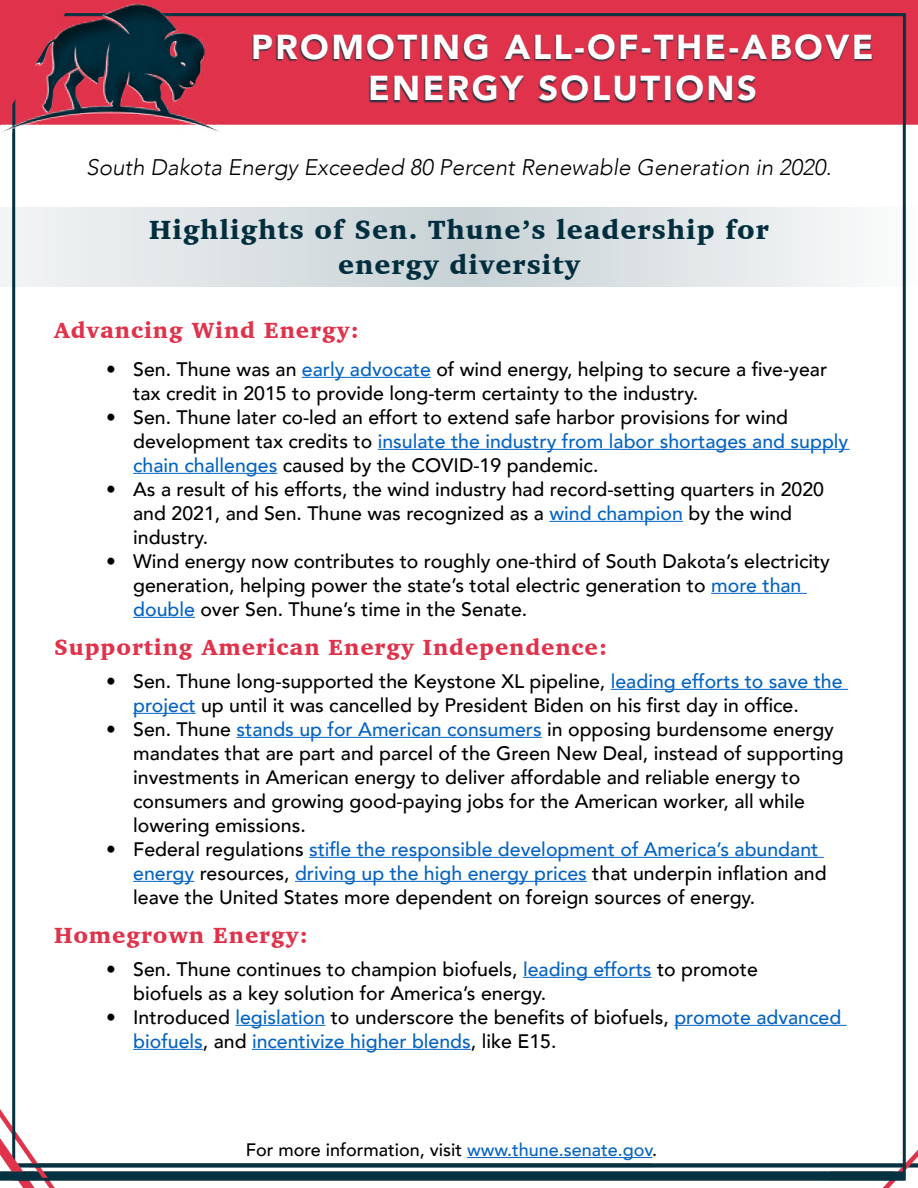
<style>
.page{position:relative;width:918px;height:1188px;background:#fff}
.page>*{position:absolute;margin:0;border:0;box-sizing:border-box;transform-origin:0 0}
.t1{font:900 34.5px/41.4px "Avenir";letter-spacing:.07em;color:#fff;text-align:center}
.t2{font:900 27px/34.5px "Charter";letter-spacing:.04em;color:#012e3e;text-align:center}
.t3{font:900 22.5px "Charter";letter-spacing:.04em;color:#e0324a}
.t4{font:italic 300 22.5px "Avenir";color:#000}
.t5{font:500 19.5px/24px "Avenir";color:#000}
.t6{font:500 18px "Avenir";color:#000}
.s1{color:#0563c1}
</style>
<div class="page">
<img style="left:0;top:0;width:918px;height:1188px">
<hr style="left:302px;top:377px;width:129px;height:1px;background:#0563c1">
<hr style="left:378px;top:449px;width:472px;height:1px;background:#0563c1">
<hr style="left:133px;top:473px;width:144px;height:1px;background:#0563c1">
<hr style="left:549px;top:521px;width:134px;height:1px;background:#0563c1">
<hr style="left:711px;top:593px;width:96px;height:1px;background:#0563c1">
<hr style="left:133px;top:617px;width:62px;height:1px;background:#0563c1">
<hr style="left:611px;top:689px;width:237px;height:1px;background:#0563c1">
<hr style="left:133px;top:713px;width:63px;height:1px;background:#0563c1">
<hr style="left:237px;top:737px;width:305px;height:1px;background:#0563c1">
<hr style="left:309px;top:857px;width:515px;height:1px;background:#0563c1">
<hr style="left:133px;top:881px;width:61px;height:1px;background:#0563c1">
<hr style="left:295px;top:881px;width:292px;height:1px;background:#0563c1">
<hr style="left:523px;top:977px;width:129px;height:1px;background:#0563c1">
<hr style="left:235px;top:1025px;width:90px;height:1px;background:#0563c1">
<hr style="left:674px;top:1025px;width:173px;height:1px;background:#0563c1">
<hr style="left:133px;top:1049px;width:70px;height:1px;background:#0563c1">
<hr style="left:252px;top:1049px;width:219px;height:1px;background:#0563c1">
<svg style="left:0;top:207px;width:918px;height:79px"></svg>
<svg style="left:0;top:0;width:73px;height:126px;background:#bb364c"></svg>
<div style="left:263px;top:32px;width:568px;height:72px;background:#e0324a"></div>
<div style="left:252px;top:34px;width:620px;height:69px;background:#003241;opacity:.83"></div>
<hr style="left:467px;top:1157px;width:185px;height:1px;background:#0563c1">
<h1 class="t1" style="left:251px;top:25px;width:624px">PROMOTING ALL-OF-THE-ABOVE<br>ENERGY SOLUTIONS</h1>
<p class="t4" style="left:86px;top:154px;width:747px">South Dakota Energy Exceeded 80 Percent Renewable Generation in 2020.</p>
<h2 class="t2" style="left:149px;top:212px;width:621px">Highlights of Sen. Thune’s leadership for energy diversity</h2>
<p class="t3" style="left:54px;top:317px;width:307px">Advancing Wind Energy:</p>
<p class="t5" style="left:133px;top:356px;width:696px;text-indent:-27px">• Sen. Thune was an <span class="s1">early advocate</span> of wind energy, helping to secure a five-year tax credit in 2015 to provide long-term certainty to the industry.</p>
<p class="t5" style="left:133px;top:404px;width:717px;text-indent:-27px">• Sen. Thune later co-led an effort to extend safe harbor provisions for wind development tax credits to <span class="s1">insulate the industry from labor shortages and supply chain challenges</span> caused by the COVID-19 pandemic.</p>
<p class="t5" style="left:133px;top:476px;width:692px;text-indent:-27px">• As a result of his efforts, the wind industry had record-setting quarters in 2020 and 2021, and Sen. Thune was recognized as a <span class="s1">wind champion</span> by the wind industry.</p>
<p class="t5" style="left:133px;top:548px;width:698px;text-indent:-27px">• Wind energy now contributes to roughly one-third of South Dakota’s electricity generation, helping power the state’s total electric generation to <span class="s1">more than double</span> over Sen. Thune’s time in the Senate.</p>
<p class="t3" style="left:54px;top:633px;width:555px">Supporting American Energy Independence:</p>
<p class="t5" style="left:133px;top:668px;width:711px;text-indent:-27px">• Sen. Thune long-supported the Keystone XL pipeline, <span class="s1">leading efforts to save the project</span> up until it was cancelled by President Biden on his first day in office.</p>
<p class="t5" style="left:133px;top:716px;width:712px;text-indent:-27px">• Sen. Thune <span class="s1">stands up for American consumers</span> in opposing burdensome energy mandates that are part and parcel of the Green New Deal, instead of supporting investments in American energy to deliver affordable and reliable energy to consumers and growing good-paying jobs for the American worker, all while lowering emissions.</p>
<p class="t5" style="left:133px;top:836px;width:695px;text-indent:-27px">• Federal regulations <span class="s1">stifle the responsible development of America’s abundant energy</span> resources, <span class="s1">driving up the high energy prices</span> that underpin inflation and leave the United States more dependent on foreign sources of energy.</p>
<p class="t3" style="left:54px;top:921px;width:256px">Homegrown Energy:</p>
<p class="t5" style="left:133px;top:956px;width:626px;text-indent:-27px">• Sen. Thune continues to champion biofuels, <span class="s1">leading efforts</span> to promote biofuels as a key solution for America’s energy.</p>
<p class="t5" style="left:133px;top:1004px;width:710px;text-indent:-27px">• Introduced <span class="s1">legislation</span> to underscore the benefits of biofuels, <span class="s1">promote advanced biofuels</span>, and <span class="s1">incentivize higher blends</span>, like E15.</p>
<p class="t6" style="left:246px;top:1134px;width:413px">For more information, visit <span class="s1">www.thune.senate.gov</span>.</p>
</div>
